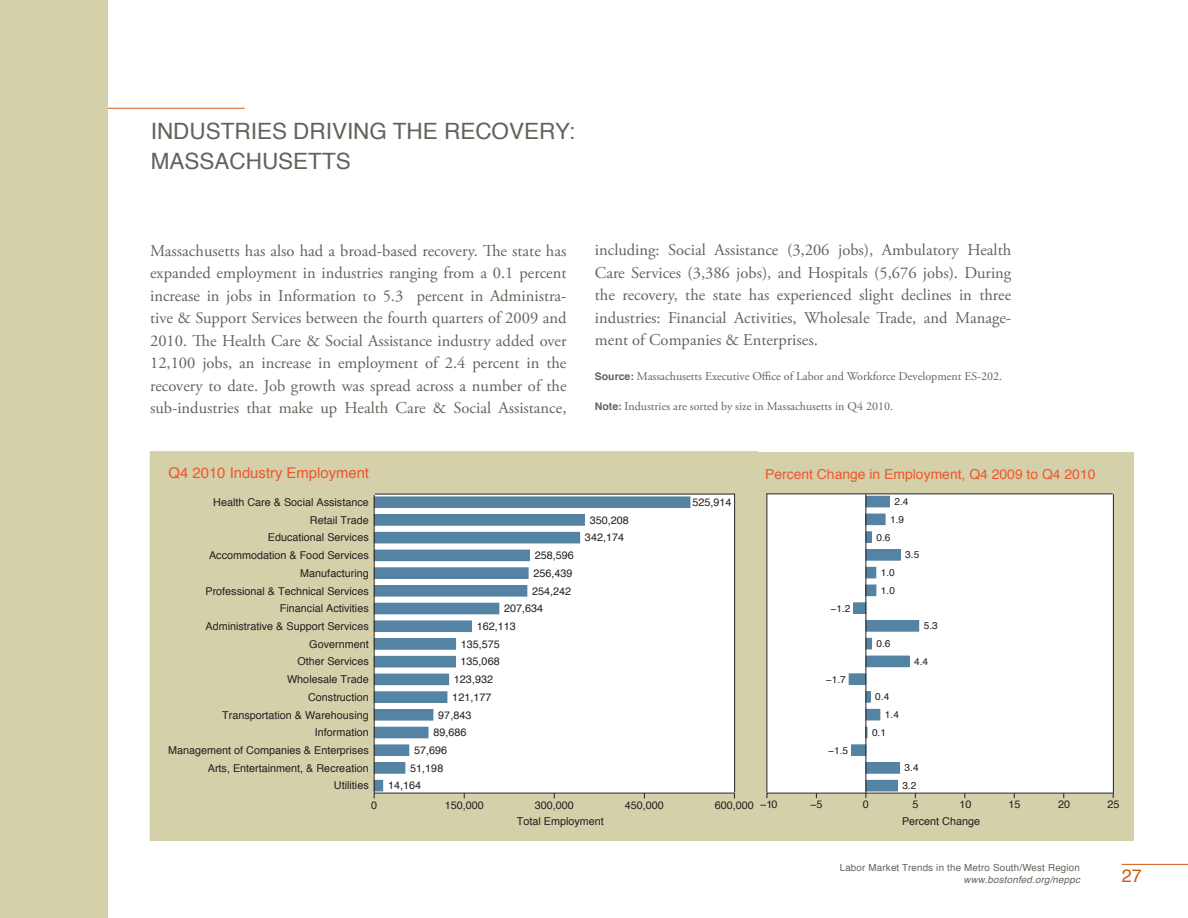
<style>
.page{position:relative;width:1188px;height:918px;background:#fff}
.page>*{position:absolute;margin:0;border:0;box-sizing:border-box;transform-origin:0 0}
.BodyText{font:22.5px/30px "Helvetica";color:#63635b}
.t1{font:18px "Helvetica";color:#ce5b19}
.BodyText-2{font:16.5px/22.5px "Adobe Garamond Pro";color:#63635b;text-align:justify}
.t2{font:14.85px "Helvetica";color:#f0562c}
.t3{font:13.65px "Helvetica";color:#f0562c}
.BodyText-3{font:12px "Adobe Garamond Pro";color:#63635b}
.Note_Source{font:12px "Adobe Garamond Pro";color:#63635b}
.t4{font:10.8px "Helvetica";color:#231f20}
.t5{font:9.9px "Helvetica";color:#231f20}
.Note_Source-2{font:9.75px/11.2px "Helvetica";letter-spacing:.02em;color:#63635b;text-align:right}
.s1{font-family:"Helvetica";font-weight:700;font-size:10.5px}
.s2{font-style:italic}
</style>
<div class="page">
<hr style="left:10px;top:108px;width:235px;height:1px;background:#ce5b19">
<div style="left:0;top:0;width:108px;height:918px;background:#d3d0aa"></div>
<hr style="left:1122px;top:864px;width:66px;height:1px;background:#ce5b19">
<div style="left:150px;top:452px;width:984px;height:388px;background:#d3d0aa"></div>
<div style="left:374px;top:495px;width:360px;height:298px;background:#fff"></div>
<div style="left:374px;top:780px;width:9px;height:11px;background:#5483a3"></div>
<div style="left:374px;top:763px;width:31px;height:10px;background:#5483a3"></div>
<div style="left:374px;top:745px;width:35px;height:11px;background:#5483a3"></div>
<div style="left:374px;top:727px;width:54px;height:11px;background:#5483a3"></div>
<div style="left:374px;top:710px;width:59px;height:10px;background:#5483a3"></div>
<div style="left:374px;top:709px;width:59px;height:11px;border:1px solid #5483a3"></div>
<div style="left:374px;top:692px;width:73px;height:10px;background:#5483a3"></div>
<div style="left:374px;top:674px;width:75px;height:11px;background:#5483a3"></div>
<div style="left:374px;top:656px;width:81px;height:11px;background:#5483a3"></div>
<div style="left:374px;top:639px;width:82px;height:10px;background:#5483a3"></div>
<div style="left:374px;top:621px;width:98px;height:11px;background:#5483a3"></div>
<div style="left:374px;top:603px;width:125px;height:11px;background:#5483a3"></div>
<div style="left:374px;top:586px;width:153px;height:10px;background:#5483a3"></div>
<div style="left:374px;top:585px;width:153px;height:11px;border:1px solid #5483a3"></div>
<div style="left:374px;top:568px;width:154px;height:10px;background:#5483a3"></div>
<div style="left:374px;top:550px;width:155px;height:11px;background:#5483a3"></div>
<div style="left:374px;top:532px;width:206px;height:11px;background:#5483a3"></div>
<div style="left:374px;top:515px;width:210px;height:10px;background:#5483a3"></div>
<div style="left:374px;top:497px;width:316px;height:11px;background:#5483a3"></div>
<hr style="left:374px;top:793px;width:360px;height:1px;background:#231f20">
<hr style="left:374px;top:495px;width:1px;height:298px;background:#231f20">
<hr style="left:375px;top:494px;width:360px;height:1px;background:#231f20">
<hr style="left:734px;top:494px;width:1px;height:298px;background:#231f20">
<div style="left:767px;top:494px;width:346px;height:299px;background:#fff"></div>
<div style="left:767px;top:494px;width:347px;height:299px;border:1px solid #fff"></div>
<div style="left:866px;top:780px;width:31px;height:11px;background:#5483a3"></div>
<div style="left:866px;top:763px;width:34px;height:10px;background:#5483a3"></div>
<div style="left:851px;top:745px;width:15px;height:10px;background:#5483a3"></div>
<div style="left:851px;top:745px;width:15px;height:11px;border:1px solid #5483a3"></div>
<div style="left:866px;top:709px;width:14px;height:11px;background:#5483a3"></div>
<div style="left:866px;top:692px;width:4px;height:10px;border:1px solid #5483a3"></div>
<div style="left:849px;top:674px;width:17px;height:10px;background:#5483a3"></div>
<div style="left:849px;top:674px;width:17px;height:11px;border:1px solid #5483a3"></div>
<div style="left:866px;top:656px;width:43px;height:11px;background:#5483a3"></div>
<div style="left:866px;top:638px;width:5px;height:11px;background:#5483a3"></div>
<div style="left:866px;top:621px;width:53px;height:10px;background:#5483a3"></div>
<div style="left:866px;top:620px;width:53px;height:11px;border:1px solid #5483a3"></div>
<div style="left:854px;top:603px;width:12px;height:10px;background:#5483a3"></div>
<div style="left:854px;top:603px;width:12px;height:11px;border:1px solid #5483a3"></div>
<div style="left:866px;top:585px;width:10px;height:11px;background:#5483a3"></div>
<div style="left:866px;top:567px;width:10px;height:11px;background:#5483a3"></div>
<div style="left:866px;top:550px;width:34px;height:10px;background:#5483a3"></div>
<div style="left:866px;top:549px;width:34px;height:11px;border:1px solid #5483a3"></div>
<div style="left:866px;top:532px;width:5px;height:10px;background:#5483a3"></div>
<div style="left:866px;top:514px;width:19px;height:11px;background:#5483a3"></div>
<div style="left:866px;top:496px;width:23px;height:11px;background:#5483a3"></div>
<hr style="left:767px;top:793px;width:346px;height:1px;background:#231f20">
<hr style="left:866px;top:494px;width:1px;height:299px;background:#231f20">
<hr style="left:766px;top:493px;width:347px;height:1px;background:#231f20">
<hr style="left:766px;top:494px;width:1px;height:299px;background:#231f20">
<hr style="left:1113px;top:494px;width:1px;height:299px;background:#231f20">
<p class="BodyText" style="left:151px;top:116px;width:426px">INDUSTRIES DRIVING THE RECOVERY:<br>MASSACHUSETTS</p>
<p class="BodyText-2" style="left:150px;top:240px;width:418px">Massachusetts has also had a broad-based recovery. The state has expanded employment in industries ranging from a 0.1 percent increase in jobs in Information to 5.3 percent in Administra&shy;tive &amp; Support Services between the fourth quarters of 2009 and 2010. The Health Care &amp; Social Assistance industry added over 12,100 jobs, an increase in employment of 2.4 percent in the recovery to date. Job growth was spread across a number of the sub-industries that make up Health Care &amp; Social Assistance,</p>
<p class="BodyText-2" style="left:595px;top:240px;width:418px">including: Social Assistance (3,206 jobs), Ambulatory Health Care Services (3,386 jobs), and Hospitals (5,676 jobs). During the recovery, the state has experienced slight declines in three industries: Financial Activities, Wholesale Trade, and Manage&shy;ment of Companies &amp; Enterprises.</p>
<p class="BodyText-3" style="left:595px;top:369px;width:409px"><span class="s1">Source:</span> Massachusetts Executive Office of Labor and Workforce Development ES-202.</p>
<p class="Note_Source" style="left:595px;top:399px;width:300px"><span class="s1">Note:</span> Industries are sorted by size in Massachusetts in Q4 2010.</p>
<p class="t2" style="left:169px;top:461px;width:202px">Q4 2010 Industry Employment</p>
<p class="t3" style="left:765px;top:463px;width:332px">Percent Change in Employment, Q4 2009 to Q4 2010</p>
<p class="t4" style="left:213px;top:494px;width:157px">Health Care &amp; Social Assistance</p>
<p class="t4" style="left:693px;top:494px;width:41px">525,914</p>
<p class="t5" style="left:895px;top:494px;width:16px">2.4</p>
<p class="t4" style="left:310px;top:512px;width:60px">Retail Trade</p>
<p class="t4" style="left:590px;top:512px;width:41px">350,208</p>
<p class="t5" style="left:890px;top:512px;width:16px">1.9</p>
<p class="t4" style="left:268px;top:529px;width:102px">Educational Services</p>
<p class="t4" style="left:585px;top:529px;width:41px">342,174</p>
<p class="t5" style="left:876px;top:529px;width:16px">0.6</p>
<p class="t4" style="left:209px;top:547px;width:161px">Accommodation &amp; Food Services</p>
<p class="t4" style="left:535px;top:547px;width:41px">258,596</p>
<p class="t5" style="left:905px;top:547px;width:16px">3.5</p>
<p class="t4" style="left:300px;top:565px;width:70px">Manufacturing</p>
<p class="t4" style="left:534px;top:565px;width:41px">256,439</p>
<p class="t5" style="left:881px;top:565px;width:16px">1.0</p>
<p class="t4" style="left:205px;top:582px;width:165px">Professional &amp; Technical Services</p>
<p class="t4" style="left:532px;top:582px;width:41px">254,242</p>
<p class="t5" style="left:881px;top:583px;width:16px">1.0</p>
<p class="t4" style="left:280px;top:600px;width:90px">Financial Activities</p>
<p class="t4" style="left:504px;top:600px;width:41px">207,634</p>
<p class="t5" style="left:830px;top:600px;width:21px">−1.2</p>
<p class="t4" style="left:205px;top:618px;width:165px">Administrative &amp; Support Services</p>
<p class="t4" style="left:477px;top:618px;width:41px">162,113</p>
<p class="t5" style="left:924px;top:618px;width:16px">5.3</p>
<p class="t4" style="left:309px;top:636px;width:61px">Government</p>
<p class="t4" style="left:461px;top:636px;width:41px">135,575</p>
<p class="t5" style="left:876px;top:636px;width:16px">0.6</p>
<p class="t4" style="left:297px;top:653px;width:73px">Other Services</p>
<p class="t4" style="left:461px;top:653px;width:41px">135,068</p>
<p class="t5" style="left:914px;top:654px;width:16px">4.4</p>
<p class="t4" style="left:287px;top:671px;width:83px">Wholesale Trade</p>
<p class="t4" style="left:454px;top:671px;width:41px">123,932</p>
<p class="t5" style="left:826px;top:672px;width:21px">−1.7</p>
<p class="t4" style="left:308px;top:689px;width:62px">Construction</p>
<p class="t4" style="left:452px;top:689px;width:41px">121,177</p>
<p class="t5" style="left:875px;top:689px;width:16px">0.4</p>
<p class="t4" style="left:222px;top:706px;width:148px">Transportation &amp; Warehousing</p>
<p class="t4" style="left:438px;top:706px;width:35px">97,843</p>
<p class="t5" style="left:885px;top:707px;width:16px">1.4</p>
<p class="t4" style="left:315px;top:724px;width:56px">Information</p>
<p class="t4" style="left:433px;top:724px;width:35px">89,686</p>
<p class="t5" style="left:872px;top:725px;width:16px">0.1</p>
<p class="t4" style="left:168px;top:742px;width:202px">Management of Companies &amp; Enterprises</p>
<p class="t4" style="left:414px;top:742px;width:35px">57,696</p>
<p class="t5" style="left:828px;top:743px;width:21px">−1.5</p>
<p class="t4" style="left:208px;top:760px;width:162px">Arts, Entertainment, &amp; Recreation</p>
<p class="t4" style="left:410px;top:760px;width:35px">51,198</p>
<p class="t5" style="left:905px;top:760px;width:16px">3.4</p>
<p class="t4" style="left:334px;top:777px;width:36px">Utilities</p>
<p class="t4" style="left:388px;top:777px;width:35px">14,164</p>
<p class="t5" style="left:902px;top:778px;width:16px">3.2</p>
<p class="t4" style="left:760px;top:796px;width:19px">−10</p>
<p class="t4" style="left:810px;top:796px;width:14px">−5</p>
<p class="t4" style="left:863px;top:796px;width:8px">0</p>
<p class="t4" style="left:912px;top:796px;width:8px">5</p>
<p class="t4" style="left:960px;top:796px;width:14px">10</p>
<p class="t4" style="left:1009px;top:796px;width:14px">15</p>
<p class="t4" style="left:1058px;top:796px;width:14px">20</p>
<p class="t4" style="left:1107px;top:796px;width:14px">25</p>
<p class="t4" style="left:902px;top:813px;width:80px">Percent Change</p>
<p class="t4" style="left:371px;top:797px;width:8px">0</p>
<p class="t4" style="left:445px;top:797px;width:41px">150,000</p>
<p class="t4" style="left:535px;top:797px;width:41px">300,000</p>
<p class="t4" style="left:625px;top:797px;width:41px">450,000</p>
<p class="t4" style="left:715px;top:797px;width:41px">600,000</p>
<p class="t4" style="left:517px;top:813px;width:89px">Total Employment</p>
<p class="Note_Source-2" style="left:840px;top:863px;width:242px">Labor Market Trends in the Metro South/West Region <span class="s2">www.bostonfed.org/neppc</span></p>
<p class="t1" style="left:1122px;top:862px;width:22px">27</p>
</div>
